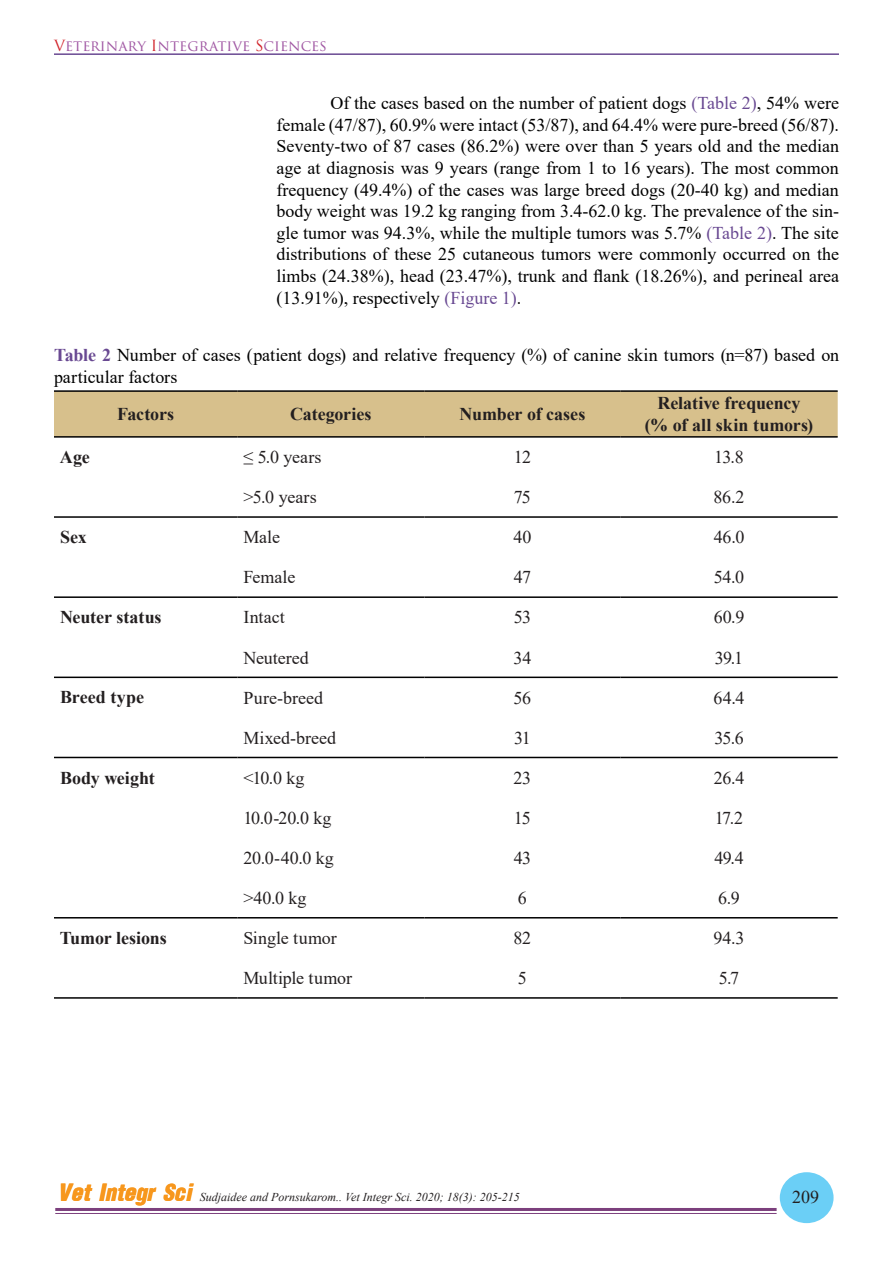
<style>
.page{position:relative;width:893px;height:1263px;background:#fff}
.page>*{position:absolute;margin:0;border:0;box-sizing:border-box;transform-origin:0 0}
.t1{font:36px "DSE Wat Ta Na";color:#f7971d}
.t2{font:18px/21.6px "Times New Roman";color:#000;text-align:justify}
.t3{font:18px "Times New Roman";letter-spacing:-.005em;color:#231f20}
.t4{font:700 18px/21.6px "Times New Roman";letter-spacing:-.005em;color:#231f20;text-align:center}
.t5{font:15px "Trajan Pro 3";color:#a057a3}
.t6{font:italic 12px "Times New Roman";color:#231f20}
.s1{color:#d1232a}
.s2{color:#694992}
.s3{font-weight:700;color:#694992}
</style>
<div class="page">
<hr style="left:55px;top:1208px;width:722px;height:3px;background:#7c407d">
<hr style="left:55px;top:1213px;width:722px;height:1px;background:#7c407d">
<div style="left:780px;top:1172px;width:54px;height:51px;background:#6bcff6;border-radius:50%"></div>
<hr style="left:54px;top:53px;width:785px;height:2px;background:#694992">
<div style="left:54px;top:392px;width:784px;height:44px;background:#d7c08c"></div>
<hr style="left:54px;top:390px;width:183px;height:2px;background:#000">
<hr style="left:237px;top:390px;width:187px;height:2px;background:#000">
<hr style="left:424px;top:390px;width:196px;height:2px;background:#000">
<hr style="left:620px;top:390px;width:218px;height:2px;background:#000">
<hr style="left:54px;top:436px;width:183px;height:2px;background:#000">
<hr style="left:237px;top:436px;width:187px;height:2px;background:#000">
<hr style="left:424px;top:436px;width:196px;height:2px;background:#000">
<hr style="left:620px;top:436px;width:218px;height:2px;background:#000">
<hr style="left:54px;top:516px;width:183px;height:2px;background:#000">
<hr style="left:237px;top:516px;width:187px;height:2px;background:#000">
<hr style="left:424px;top:516px;width:196px;height:2px;background:#000">
<hr style="left:620px;top:516px;width:218px;height:2px;background:#000">
<hr style="left:54px;top:596px;width:183px;height:2px;background:#000">
<hr style="left:237px;top:596px;width:187px;height:2px;background:#000">
<hr style="left:424px;top:596px;width:196px;height:2px;background:#000">
<hr style="left:620px;top:596px;width:218px;height:2px;background:#000">
<hr style="left:54px;top:676px;width:183px;height:2px;background:#000">
<hr style="left:237px;top:676px;width:187px;height:2px;background:#000">
<hr style="left:424px;top:676px;width:196px;height:2px;background:#000">
<hr style="left:620px;top:676px;width:218px;height:2px;background:#000">
<hr style="left:54px;top:757px;width:183px;height:1px;background:#000">
<hr style="left:237px;top:757px;width:187px;height:1px;background:#000">
<hr style="left:424px;top:757px;width:196px;height:1px;background:#000">
<hr style="left:620px;top:757px;width:218px;height:1px;background:#000">
<hr style="left:54px;top:917px;width:183px;height:1px;background:#000">
<hr style="left:237px;top:917px;width:187px;height:1px;background:#000">
<hr style="left:424px;top:917px;width:196px;height:1px;background:#000">
<hr style="left:620px;top:917px;width:218px;height:1px;background:#000">
<hr style="left:54px;top:997px;width:183px;height:2px;background:#000">
<hr style="left:237px;top:997px;width:187px;height:2px;background:#000">
<hr style="left:424px;top:997px;width:196px;height:2px;background:#000">
<hr style="left:620px;top:997px;width:218px;height:2px;background:#000">
<p class="t5" style="left:54px;top:35px;width:274px"><span class="s1">V</span>eterinary <span class="s1">I</span>ntegrative <span class="s1">S</span>ciences</p>
<p class="t2" style="left:276px;top:92px;width:564px;text-indent:54px">Of the cases based on the number of patient dogs <span class="s2">(Table 2)</span>, 54% were female (47/87), 60.9% were intact (53/87), and 64.4% were pure-breed (56/87).<br>Seventy-two of 87 cases (86.2%) were over than 5 years old and the median age at diagnosis was 9 years (range from 1 to 16 years). The most common frequency (49.4%) of the cases was large breed dogs (20-40 kg) and median body weight was 19.2 kg ranging from 3.4-62.0 kg. The prevalence of the sin&shy;gle tumor was 94.3%, while the multiple tumors was 5.7% <span class="s2">(Table 2)</span>. The site distributions of these 25 cutaneous tumors were commonly occurred on the limbs (24.38%), head (23.47%), trunk and flank (18.26%), and perineal area (13.91%), respectively <span class="s2">(Figure 1)</span>.</p>
<p class="t2" style="left:54px;top:344px;width:787px"><span class="s3">Table 2</span> Number of cases (patient dogs) and relative frequency (%) of canine skin tumors (n=87) based on particular factors</p>
<p class="t4" style="left:117px;top:403px;width:58px">Factors</p>
<p class="t4" style="left:290px;top:403px;width:83px">Categories</p>
<p class="t4" style="left:459px;top:403px;width:127px">Number of cases</p>
<p class="t4" style="left:645px;top:392px;width:170px">Relative frequency (% of all skin tumors)</p>
<p class="t4" style="left:60px;top:446px;width:31px">Age</p>
<p class="t3" style="left:243px;top:444px;width:80px">≤ 5.0 years</p>
<p class="t3" style="left:514px;top:444px;width:19px">12</p>
<p class="t3" style="left:714px;top:444px;width:31px">13.8</p>
<p class="t3" style="left:243px;top:484px;width:75px">&gt;5.0 years</p>
<p class="t3" style="left:514px;top:484px;width:18px">75</p>
<p class="t3" style="left:714px;top:484px;width:32px">86.2</p>
<p class="t4" style="left:60px;top:526px;width:28px">Sex</p>
<p class="t3" style="left:243px;top:525px;width:38px">Male</p>
<p class="t3" style="left:513px;top:525px;width:19px">40</p>
<p class="t3" style="left:714px;top:525px;width:32px">46.0</p>
<p class="t3" style="left:243px;top:565px;width:53px">Female</p>
<p class="t3" style="left:514px;top:565px;width:19px">47</p>
<p class="t3" style="left:714px;top:565px;width:32px">54.0</p>
<p class="t4" style="left:60px;top:606px;width:103px">Neuter status</p>
<p class="t3" style="left:243px;top:605px;width:43px">Intact</p>
<p class="t3" style="left:514px;top:605px;width:19px">53</p>
<p class="t3" style="left:714px;top:605px;width:32px">60.9</p>
<p class="t3" style="left:243px;top:645px;width:67px">Neutered</p>
<p class="t3" style="left:514px;top:645px;width:19px">34</p>
<p class="t3" style="left:715px;top:645px;width:30px">39.1</p>
<p class="t4" style="left:60px;top:686px;width:86px">Breed type</p>
<p class="t3" style="left:243px;top:685px;width:81px">Pure-breed</p>
<p class="t3" style="left:514px;top:685px;width:19px">56</p>
<p class="t3" style="left:714px;top:685px;width:32px">64.4</p>
<p class="t3" style="left:243px;top:725px;width:94px">Mixed-breed</p>
<p class="t3" style="left:514px;top:725px;width:18px">31</p>
<p class="t3" style="left:714px;top:725px;width:31px">35.6</p>
<p class="t4" style="left:60px;top:766px;width:96px">Body weight</p>
<p class="t3" style="left:243px;top:765px;width:63px">&lt;10.0 kg</p>
<p class="t3" style="left:514px;top:765px;width:19px">23</p>
<p class="t3" style="left:714px;top:765px;width:32px">26.4</p>
<p class="t3" style="left:243px;top:805px;width:90px">10.0-20.0 kg</p>
<p class="t3" style="left:514px;top:805px;width:19px">15</p>
<p class="t3" style="left:715px;top:805px;width:30px">17.2</p>
<p class="t3" style="left:243px;top:845px;width:92px">20.0-40.0 kg</p>
<p class="t3" style="left:514px;top:845px;width:19px">43</p>
<p class="t3" style="left:714px;top:845px;width:31px">49.4</p>
<p class="t3" style="left:243px;top:885px;width:65px">&gt;40.0 kg</p>
<p class="t3" style="left:518px;top:885px;width:10px">6</p>
<p class="t3" style="left:718px;top:885px;width:23px">6.9</p>
<p class="t4" style="left:60px;top:926px;width:108px">Tumor lesions</p>
<p class="t3" style="left:243px;top:925px;width:95px">Single tumor</p>
<p class="t3" style="left:514px;top:925px;width:19px">82</p>
<p class="t3" style="left:714px;top:925px;width:32px">94.3</p>
<p class="t3" style="left:243px;top:965px;width:110px">Multiple tumor</p>
<p class="t3" style="left:518px;top:965px;width:10px">5</p>
<p class="t3" style="left:719px;top:965px;width:22px">5.7</p>
<h1 class="t1" style="left:58px;top:1171px;width:135px">Vet Integr Sci</h1>
<p class="t6" style="left:200px;top:1189px;width:321px">Sudjaidee and Pornsukarom.. Vet Integr Sci. 2020; 18(3): 205-215</p>
<p class="t3" style="left:792px;top:1184px;width:28px">209</p>
</div>
